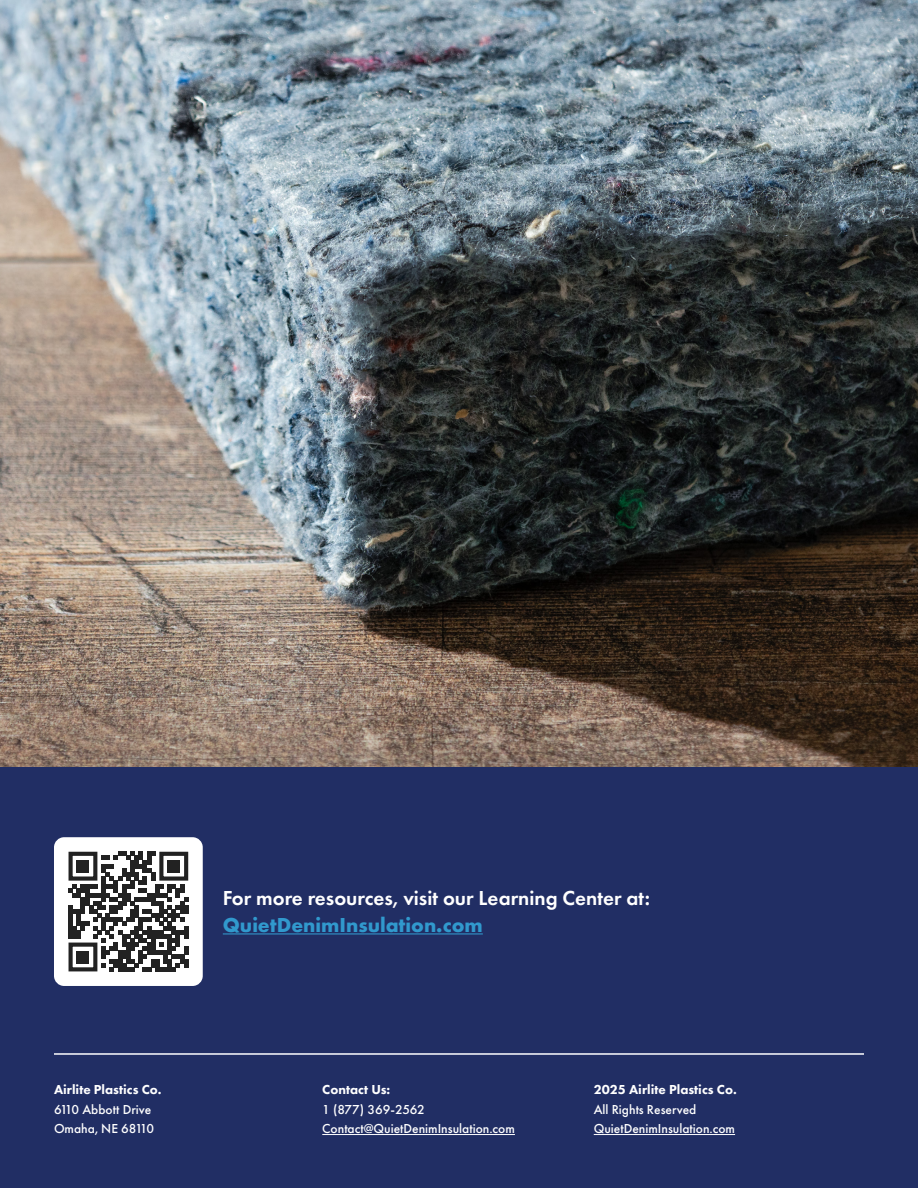
<style>
.page{position:relative;width:918px;height:1188px;background:#fff}
.page>*{position:absolute;margin:0;border:0;box-sizing:border-box;transform-origin:0 0}
.t1{font:600 21px "Futura PT";color:#fff}
.t2{font:700 21px "Futura PT";color:#3199cd}
.t3{font:500 13.5px "Futura PT";color:#fff}
.t4{font:800 13.5px "Futura PT";color:#fff}
.t5{font:500 13.5px "Futura PT";letter-spacing:-.025em;color:#fff}
</style>
<div class="page">
<img style="left:0;top:0;width:918px;height:767px">
<div style="left:0;top:767px;width:918px;height:421px;background:#212e64"></div>
<div style="left:54px;top:837px;width:149px;height:149px;background:#fff;border-radius:10px"></div>
<svg style="left:68px;top:851px;width:121px;height:121px"></svg>
<div style="left:69px;top:852px;width:28px;height:29px;border:4px solid #222"></div>
<div style="left:77px;top:860px;width:12px;height:12px;background:#222"></div>
<div style="left:159px;top:852px;width:29px;height:29px;border:4px solid #222"></div>
<div style="left:168px;top:860px;width:12px;height:12px;background:#222"></div>
<div style="left:69px;top:943px;width:28px;height:28px;border:4px solid #222"></div>
<div style="left:77px;top:951px;width:12px;height:12px;background:#222"></div>
<hr style="left:223px;top:933px;width:260px;height:1px;background:#3199cd">
<hr style="left:322px;top:1134px;width:193px;height:1px;background:#fff">
<hr style="left:594px;top:1134px;width:141px;height:1px;background:#fff">
<hr style="left:54px;top:1053px;width:810px;height:2px;background:#fff">
<p class="t4" style="left:54px;top:1081px;width:109px">Airlite Plastics Co.</p>
<p class="t3" style="left:54px;top:1101px;width:99px">6110 Abbott Drive</p>
<p class="t3" style="left:54px;top:1121px;width:102px">Omaha, NE 68110</p>
<p class="t1" style="left:223px;top:885px;width:429px">For more resources, visit our Learning Center at:</p>
<p class="t2" style="left:223px;top:911px;width:262px">QuietDenimInsulation.com</p>
<p class="t4" style="left:322px;top:1081px;width:70px">Contact Us:</p>
<p class="t5" style="left:322px;top:1101px;width:104px">1 (877) 369-2562</p>
<p class="t3" style="left:322px;top:1121px;width:194px">Contact@QuietDenimInsulation.com</p>
<p class="t4" style="left:594px;top:1081px;width:145px">2025 Airlite Plastics Co.</p>
<p class="t3" style="left:594px;top:1101px;width:104px">All Rights Reserved</p>
<p class="t3" style="left:594px;top:1121px;width:143px">QuietDenimInsulation.com</p>
</div>
